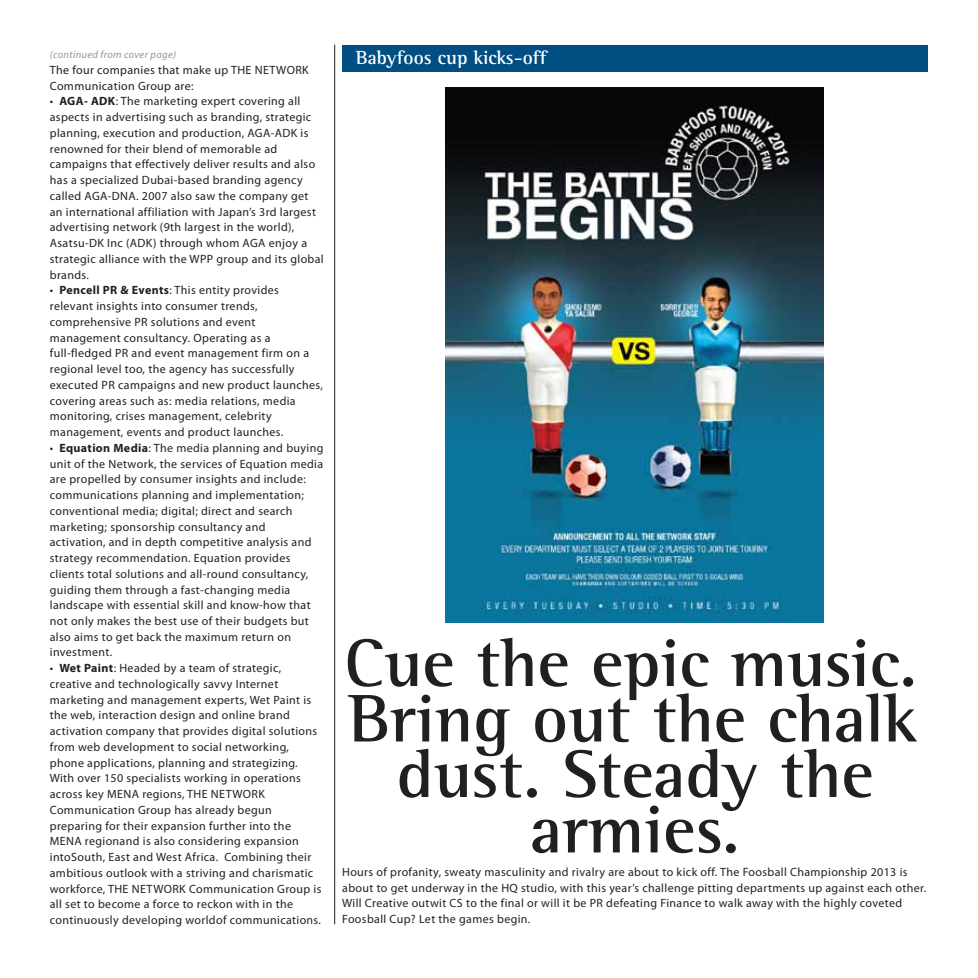
<style>
.page{position:relative;width:978px;height:978px;background:#fff}
.page>*{position:absolute;margin:0;border:0;box-sizing:border-box;transform-origin:0 0}
.t1{font:700 69px/55.5px "Rotis Semi Serif";color:#231f20;text-align:center}
.t2{font:700 19.5px "Rotis Semi Serif";color:#fff}
.t3{font:12px/15.8px "Myriad Pro";letter-spacing:.03em;color:#231f20}
.t4{font:italic 10.5px "Myriad Pro";letter-spacing:.03em;color:#939598}
.s1{font-weight:700}
</style>
<div class="page">
<hr style="left:334px;top:45px;width:1px;height:879px;background:#231f20">
<div style="left:342px;top:45px;width:586px;height:26px;background:#004e82"></div>
<img style="left:445px;top:87px;width:378px;height:535px">
<p class="t4" style="left:50px;top:48px;width:128px">(continued from cover page)</p>
<p class="t3" style="left:50px;top:62px;width:260px">The four companies that make up THE NETWORK<br>Communication Group are:</p>
<p class="t3" style="left:50px;top:93px;width:275px">• <span class="s1">AGA- ADK</span>: The marketing expert covering all aspects in advertising such as branding, strategic planning, execution and production, AGA-ADK is renowned for their blend of memorable ad campaigns that effectively deliver results and also has a specialized Dubai-based branding agency called AGA-DNA. 2007 also saw the company get an international affiliation with Japan’s 3rd largest advertising network (9th largest in the world), Asatsu-DK Inc (ADK) through whom AGA enjoy a strategic alliance with the WPP group and its global brands.</p>
<p class="t3" style="left:50px;top:282px;width:275px">• <span class="s1">Pencell PR &amp; Events</span>: This entity provides relevant insights into consumer trends, comprehensive PR solutions and event management consultancy. Operating as a full-fledged PR and event management firm on a regional level too, the agency has successfully executed PR campaigns and new product launches, covering areas such as: media relations, media monitoring, crises management, celebrity management, events and product launches.</p>
<p class="t3" style="left:50px;top:440px;width:275px">• <span class="s1">Equation Media</span>: The media planning and buying unit of the Network, the services of Equation media are propelled by consumer insights and include: communications planning and implementation; conventional media; digital; direct and search marketing; sponsorship consultancy and activation, and in depth competitive analysis and strategy recommendation. Equation provides clients total solutions and all-round consultancy, guiding them through a fast-changing media landscape with essential skill and know-how that not only makes the best use of their budgets but also aims to get back the maximum return on investment.</p>
<p class="t3" style="left:50px;top:660px;width:273px">• <span class="s1">Wet Paint</span>: Headed by a team of strategic, creative and technologically savvy Internet marketing and management experts, Wet Paint is the web, interaction design and online brand activation company that provides digital solutions from web development to social networking, phone applications, planning and strategizing.<br>With over 150 specialists working in operations across key MENA regions, THE NETWORK Communication Group has already begun preparing for their expansion further into the MENA regionand is also considering expansion intoSouth, East and West Africa. Combining their ambitious outlook with a striving and charismatic workforce, THE NETWORK Communication Group is all set to become a force to reckon with in the continuously developing worldof communications.</p>
<h2 class="t2" style="left:356px;top:46px;width:192px">Babyfoos cup kicks-off</h2>
<h1 class="t1" style="left:344px;top:635px;width:574px">Cue the epic music.<br>Bring out the chalk dust. Steady the armies.</h1>
<p class="t3" style="left:342px;top:864px;width:586px">Hours of profanity, sweaty masculinity and rivalry are about to kick off. The Foosball Championship 2013 is about to get underway in the HQ studio, with this year’s challenge pitting departments up against each other.<br>Will Creative outwit CS to the final or will it be PR defeating Finance to walk away with the highly coveted Foosball Cup? Let the games begin.</p>
</div>
